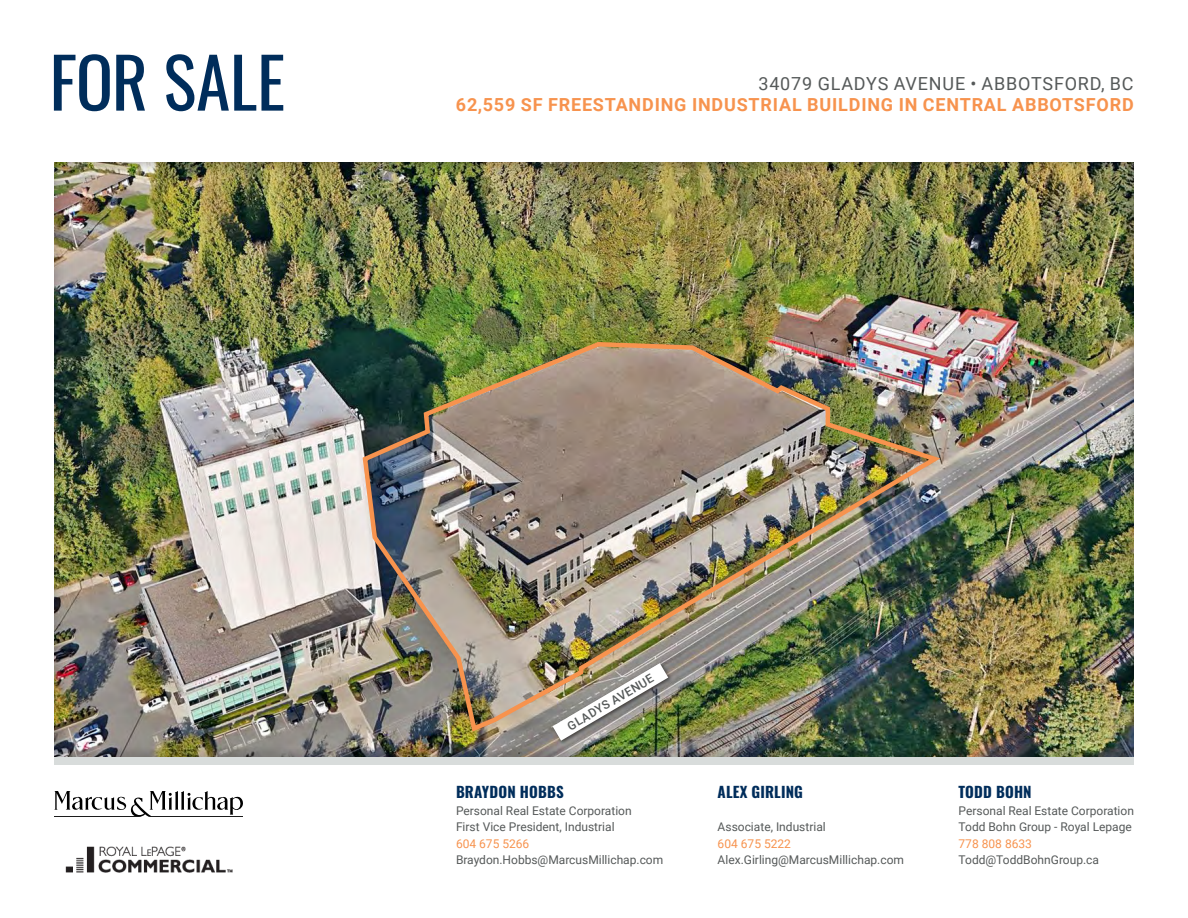
<style>
.page{position:relative;width:1188px;height:918px;background:#fff}
.page>*{position:absolute;margin:0;border:0;box-sizing:border-box;transform-origin:0 0}
.t1{font:69px "Oswald";letter-spacing:-.005em;color:#002d5b}
.t2{font:700 18px "Roboto";letter-spacing:.045em;color:#f7934e}
.t3{font:18px "Roboto";letter-spacing:.045em;color:#555959}
.t4{font:700 15px "Oswald";letter-spacing:.01em;color:#002d5b}
.t5{font:12px/16.5px "Roboto";color:#555959}
.t6{font:12px "Roboto";color:#f7934e}
.t7{font:500 12px "Roboto";color:#555959}
</style>
<div class="page">
<div style="left:54px;top:757px;width:1080px;height:8px;background:#d8dcdb"></div>
<div style="left:39px;top:150px;width:1108px;height:608px;background:#000;opacity:.4"></div>
<div style="left:551px;top:661px;width:122px;height:84px;background:#000;opacity:.5"></div>
<svg style="left:553px;top:735px;width:115px;height:6px"></svg>
<svg style="left:54px;top:791px;width:189px;height:26px"></svg>
<img style="left:65px;top:846px;width:168px;height:27px">
<img style="left:360px;top:340px;width:581px;height:395px">
<h1 class="t1" style="left:50px;top:21px;width:237px">FOR SALE</h1>
<h2 class="t3" style="left:758px;top:71px;width:377px">34079 GLADYS AVENUE • ABBOTSFORD, BC</h2>
<h2 class="t2" style="left:456px;top:92px;width:679px">62,559 SF FREESTANDING INDUSTRIAL BUILDING IN CENTRAL ABBOTSFORD</h2>
<p class="t7" style="left:564px;top:720px;width:99px;rotate:-31deg">GLADYS AVENUE</p>
<p class="t4" style="left:456px;top:784px;width:109px">BRAYDON HOBBS</p>
<p class="t5" style="left:456px;top:802px;width:177px">Personal Real Estate Corporation<br>First Vice President, Industrial</p>
<p class="t6" style="left:456px;top:835px;width:75px">604 675 5266</p>
<p class="t5" style="left:456px;top:851px;width:209px">Braydon.Hobbs@MarcusMillichap.com</p>
<p class="t4" style="left:718px;top:784px;width:87px">ALEX GIRLING</p>
<p class="t5" style="left:718px;top:818px;width:110px">Associate, Industrial</p>
<p class="t6" style="left:718px;top:835px;width:75px">604 675 5222</p>
<p class="t5" style="left:718px;top:851px;width:188px">Alex.Girling@MarcusMillichap.com</p>
<p class="t4" style="left:959px;top:784px;width:75px">TODD BOHN</p>
<p class="t5" style="left:959px;top:802px;width:177px">Personal Real Estate Corporation<br>Todd Bohn Group - Royal Lepage</p>
<p class="t6" style="left:959px;top:835px;width:75px">778 808 8633</p>
<p class="t5" style="left:959px;top:851px;width:142px">Todd@ToddBohnGroup.ca</p>
</div>
